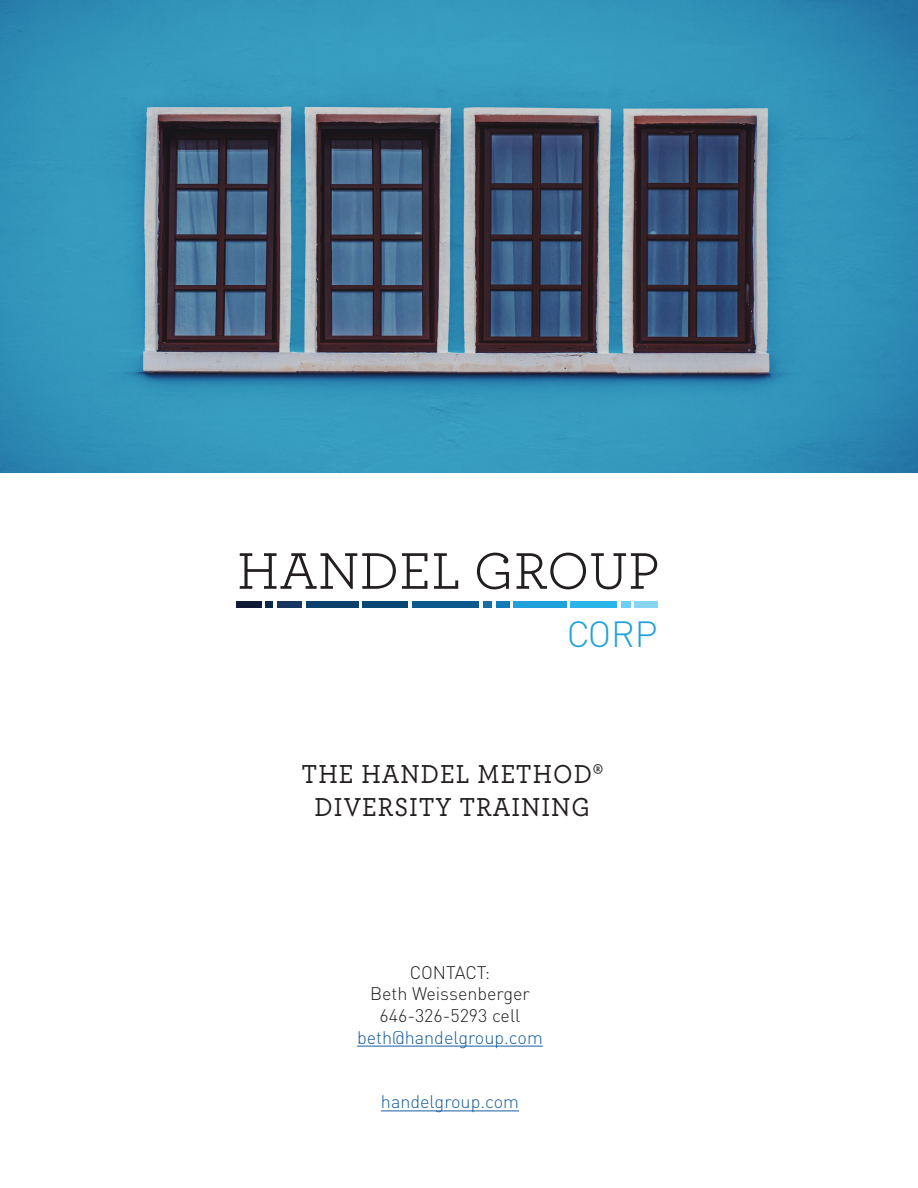
<style>
.page{position:relative;width:918px;height:1188px;background:#fff}
.page>*{position:absolute;margin:0;border:0;box-sizing:border-box;transform-origin:0 0}
.t1{font:54px "Archer";color:#231f20}
.t2{font:300 36px "DIN Pro";color:#20a1db}
.t3{font:500 27.3px "Archer";letter-spacing:.04em;color:#231f20;scale:.92 1}
.t4{font:300 18px "DIN Pro";color:#231f20}
.t5{font:300 18px "DIN Pro";color:#175d9e}
</style>
<div class="page">
<img style="left:0;top:0;width:918px;height:473px">
<hr style="left:357px;top:1046px;width:186px;height:1px;background:#175d9e">
<hr style="left:381px;top:1111px;width:138px;height:1px;background:#175d9e">
<div style="left:236px;top:601px;width:26px;height:6px;background:#0f1b36"></div>
<div style="left:363px;top:601px;width:45px;height:6px;background:#084774"></div>
<div style="left:412px;top:601px;width:67px;height:6px;background:#0c5a8d"></div>
<div style="left:514px;top:601px;width:53px;height:6px;background:#20a1db"></div>
<div style="left:571px;top:601px;width:46px;height:6px;background:#2bb4e8"></div>
<div style="left:483px;top:601px;width:9px;height:6px;background:#1a6ca2"></div>
<div style="left:621px;top:601px;width:9px;height:6px;background:#6bcff6"></div>
<div style="left:496px;top:601px;width:14px;height:6px;background:#127ab9"></div>
<div style="left:634px;top:601px;width:23px;height:6px;background:#87d5f1"></div>
<div style="left:277px;top:601px;width:25px;height:6px;background:#163560"></div>
<div style="left:306px;top:601px;width:53px;height:6px;background:#0c416b"></div>
<div style="left:266px;top:601px;width:7px;height:6px;background:#0c2849"></div>
<h1 class="t1" style="left:237px;top:534px;width:424px">HANDEL GROUP</h1>
<h2 class="t2" style="left:567px;top:606px;width:92px">CORP</h2>
<p class="t3" style="left:302px;top:754px;width:329px">THE HANDEL METHOD®</p>
<p class="t3" style="left:315px;top:787px;width:301px">DIVERSITY TRAINING</p>
<p class="t4" style="left:410px;top:958px;width:82px">CONTACT:</p>
<p class="t4" style="left:370px;top:980px;width:161px">Beth Weissenberger</p>
<p class="t4" style="left:380px;top:1002px;width:142px">646-326-5293 cell</p>
<p class="t5" style="left:357px;top:1023px;width:187px">beth@handelgroup.com</p>
<p class="t5" style="left:381px;top:1088px;width:140px">handelgroup.com</p>
</div>
